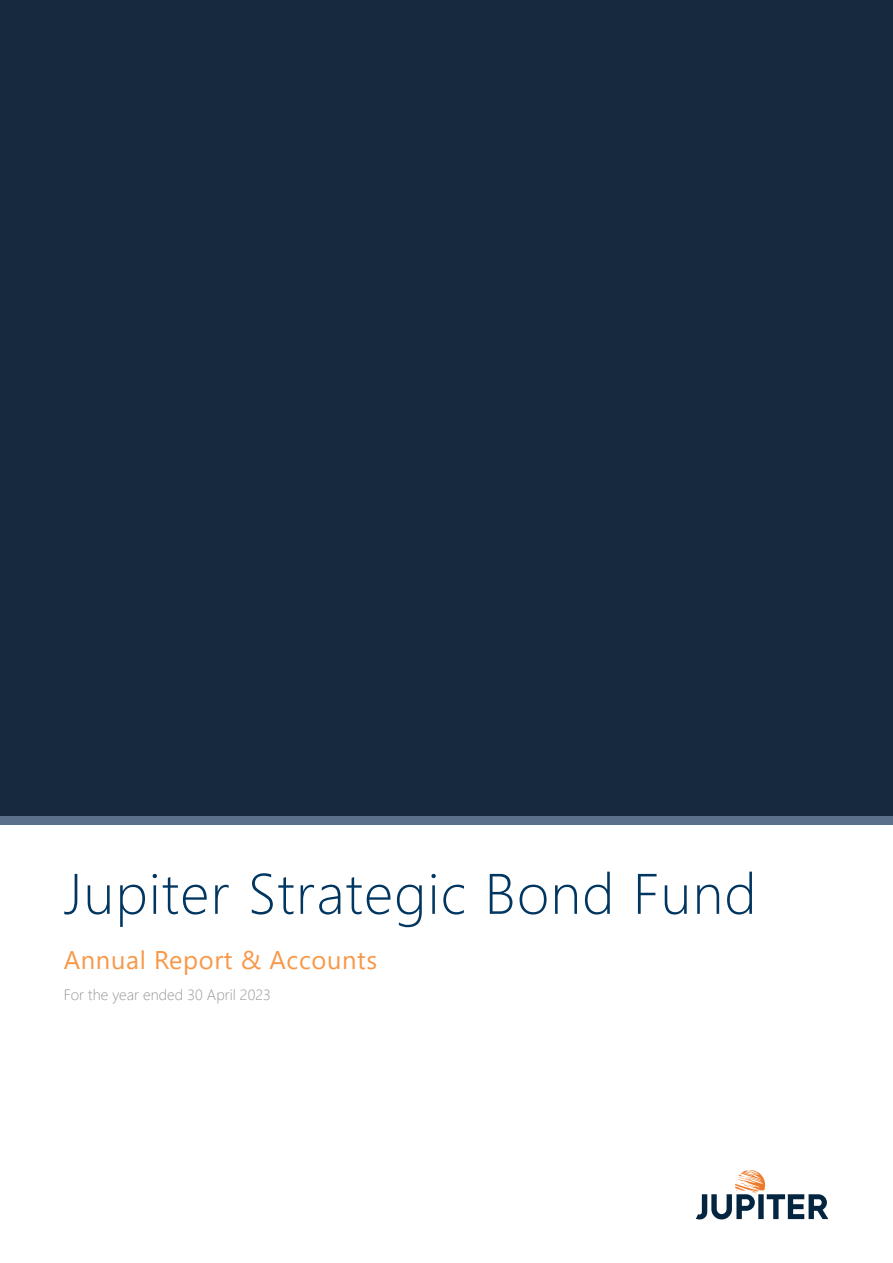
<style>
.page{position:relative;width:893px;height:1263px;background:#fff}
.page>*{position:absolute;margin:0;border:0;box-sizing:border-box;transform-origin:0 0}
.FundName{font:300 57px "Segoe UI";letter-spacing:.025em;color:#013661}
.ReportingPeriod{font:25.5px "Segoe UI";letter-spacing:.025em;color:#f79848}
.FundDate{font:300 15px "Segoe UI";color:#939598}
</style>
<div class="page">
<div style="left:0;top:0;width:893px;height:821px;background:#16293f"></div>
<div style="left:0;top:816px;width:893px;height:9px;background:#5a718c"></div>
<svg style="left:696px;top:1170px;width:132px;height:50px"></svg>
<p class="FundName" style="left:64px;top:840px;width:694px">Jupiter Strategic Bond Fund</p>
<p class="ReportingPeriod" style="left:64px;top:935px;width:315px">Annual Report &amp; Accounts</p>
<p class="FundDate" style="left:64px;top:980px;width:209px">For the year ended 30 April 2023</p>
</div>
